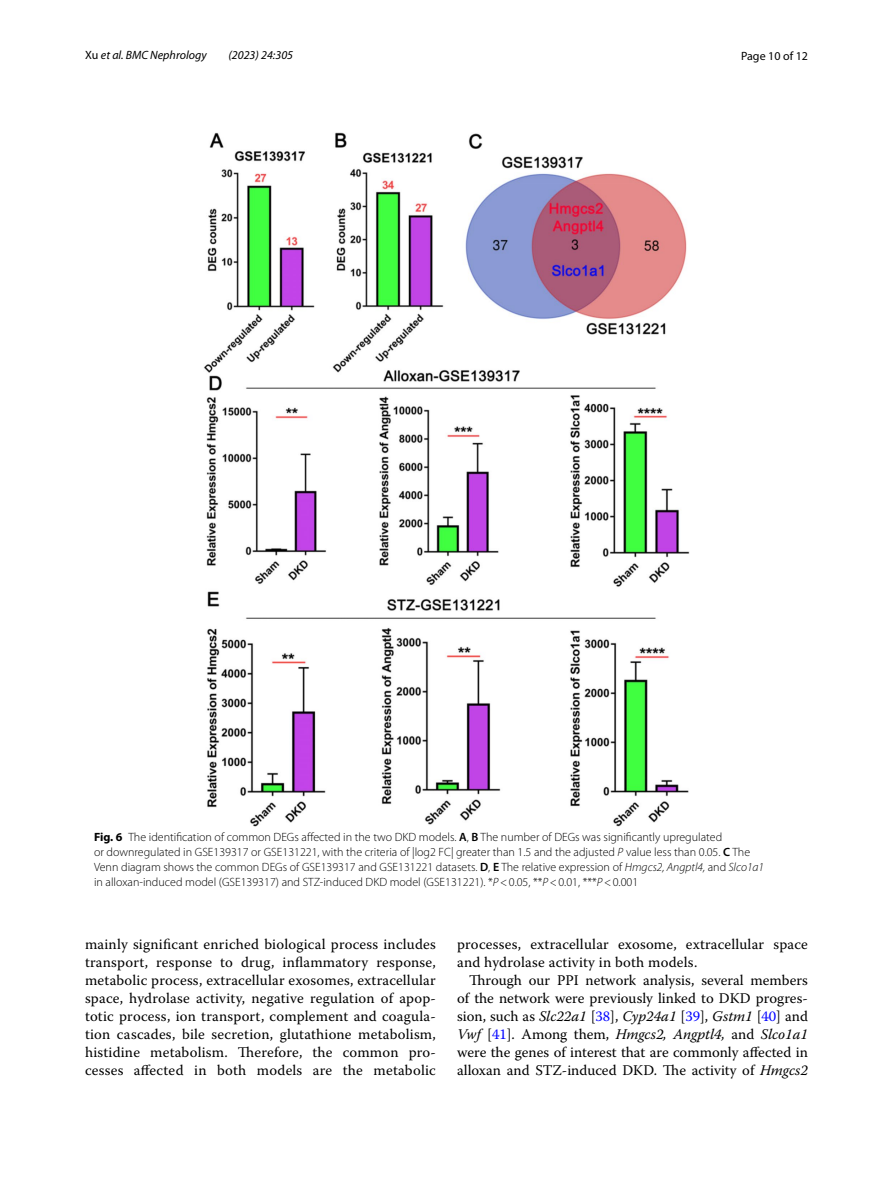
<style>
.page{position:relative;width:893px;height:1187px;background:#fff}
.page>*{position:absolute;margin:0;border:0;box-sizing:border-box;transform-origin:0 0}
.t1{font:14.7px/18px "Warnock Pro";letter-spacing:.015em;color:#000;text-align:justify}
.t2{font:300 12px/15px "Myriad Pro";color:#000}
.t3{font:italic 12px "Myriad Pro";color:#000}
.t4{font:12px "Myriad Pro";color:#000}
.s1{font-style:normal}
.s2{font-weight:700}
.s3{font-weight:600}
.s4{font-style:italic}
.s5{color:#00f}
</style>
<div class="page">
<img style="left:204px;top:133px;width:486px;height:693px">
<p class="t3" style="left:85px;top:48px;width:123px"><span class="s1">Xu</span> et al. BMC Nephrology</p>
<p class="t3" style="left:228px;top:48px;width:66px">(2023) 24:305</p>
<p class="t4" style="left:741px;top:48px;width:68px">Page 10 of 12</p>
<p class="t2" style="left:94px;top:829px;width:672px"><span class="s2">Fig. 6</span> The identification of common DEGs affected in the two DKD models. <span class="s3">A</span>, <span class="s3">B</span> The number of DEGs was significantly upregulated<br>or downregulated in GSE139317 or GSE131221, with the criteria of |log2 FC| greater than 1.5 and the adjusted <span class="s4">P</span> value less than 0.05. <span class="s3">C</span> The Venn diagram shows the common DEGs of GSE139317 and GSE131221 datasets. <span class="s3">D</span>, <span class="s3">E</span> The relative expression of <span class="s4">Hmgcs2, Angptl4,</span> and <span class="s4">Slco1a1 </span>in alloxan-induced model (GSE139317) and STZ-induced DKD model (GSE131221). *<span class="s4">P</span>&lt;0.05, **<span class="s4">P</span>&lt;0.01, ***<span class="s4">P</span>&lt;0.001</p>
<p class="t1" style="left:85px;top:935px;width:352px">mainly significant enriched biological process includes transport, response to drug, inflammatory response, metabolic process, extracellular exosomes, extracellular space, hydrolase activity, negative regulation of apop&shy;totic process, ion transport, complement and coagula&shy;tion cascades, bile secretion, glutathione metabolism, histidine metabolism. Therefore, the common pro&shy;cesses affected in both models are the metabolic</p>
<p class="t1" style="left:457px;top:935px;width:352px">processes, extracellular exosome, extracellular space and hydrolase activity in both models.</p>
<p class="t1" style="left:457px;top:971px;width:352px;text-indent:12px">Through our PPI network analysis, several members of the network were previously linked to DKD progres&shy;sion, such as <span class="s4">Slc22a1</span> [<span class="s5">38</span>], <span class="s4">Cyp24a1</span> [<span class="s5">39</span>], <span class="s4">Gstm1</span> [<span class="s5">40</span>] and <span class="s4">Vwf</span> [<span class="s5">41</span>]. Among them, <span class="s4">Hmgcs2, Angptl4,</span> and <span class="s4">Slco1a1 </span>were the genes of interest that are commonly affected in alloxan and STZ-induced DKD. The activity of <span class="s4">Hmgcs2</span></p>
</div>
